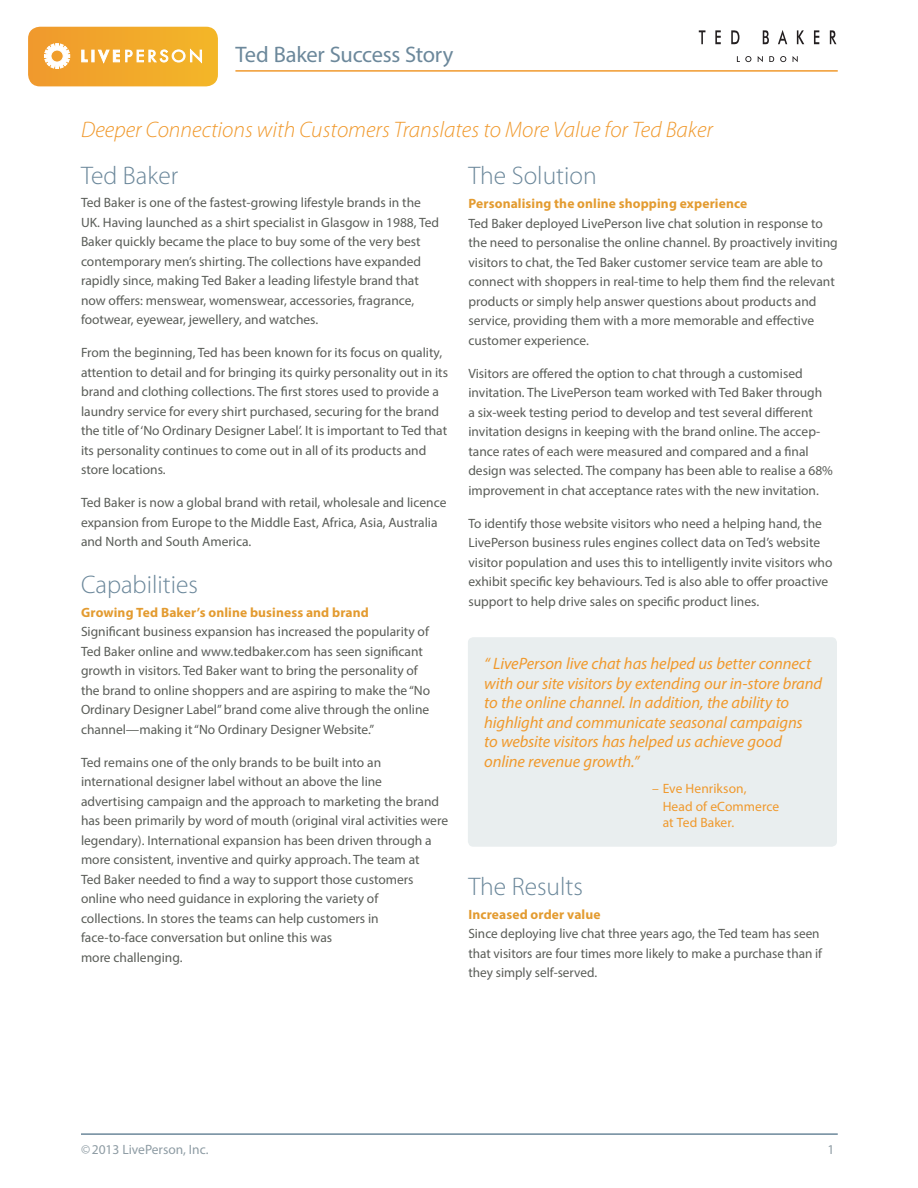
<style>
.page{position:relative;width:918px;height:1188px;background:#fff}
.page>*{position:absolute;margin:0;border:0;box-sizing:border-box;transform-origin:0 0}
.t1{font:300 25.5px "Myriad Pro";color:#6c889b}
.t2{font:italic 300 22.5px "Myriad Pro";color:#f0992d}
.t3{font:22.5px "Myriad Pro";letter-spacing:-.015em;color:#6c889b}
.body_copy{font:italic 16.5px/19.5px "Myriad Pro";letter-spacing:-.005em;color:#f0992d}
.Body{font:13.5px/19.5px "Myriad Pro";color:#5a5d58}
.body_copy-2{font:13.5px/16.5px "Myriad Pro";letter-spacing:.005em;color:#f0992d}
.t4{font:13.5px "Myriad Pro";color:#8e9ca4}
.s1{font-weight:700;color:#e39b30}
</style>
<div class="page">
<hr style="left:235px;top:70px;width:603px;height:2px;background:#f0992d">
<hr style="left:81px;top:1133px;width:757px;height:2px;background:#6c889b">
<div style="left:28px;top:27px;width:190px;height:59px;background:linear-gradient(to right,#f0992e,#f3b628);border-radius:12px"></div>
<svg style="left:44px;top:44px;width:158px;height:25px"></svg>
<svg style="left:737px;top:56px;width:14px;height:6px"></svg>
<svg style="left:758px;top:56px;width:5px;height:6px"></svg>
<svg style="left:769px;top:56px;width:5px;height:6px"></svg>
<svg style="left:780px;top:56px;width:6px;height:6px"></svg>
<svg style="left:793px;top:56px;width:5px;height:6px"></svg>
<svg style="left:699px;top:30px;width:6px;height:14px"></svg>
<svg style="left:715px;top:30px;width:6px;height:14px"></svg>
<svg style="left:731px;top:30px;width:8px;height:14px"></svg>
<svg style="left:763px;top:30px;width:6px;height:14px"></svg>
<svg style="left:778px;top:30px;width:9px;height:14px"></svg>
<svg style="left:797px;top:30px;width:7px;height:14px"></svg>
<svg style="left:814px;top:30px;width:5px;height:14px"></svg>
<svg style="left:830px;top:30px;width:6px;height:14px"></svg>
<div style="left:468px;top:637px;width:369px;height:210px;background:#e9eeef;border-radius:5px"></div>
<h2 class="t3" style="left:235px;top:41px;width:220px">Ted Baker Success Story</h2>
<p class="t2" style="left:81px;top:117px;width:633px">Deeper Connections with Customers Translates to More Value for Ted Baker</p>
<p class="t1" style="left:81px;top:162px;width:99px">Ted Baker</p>
<p class="Body" style="left:81px;top:193px;width:360px">Ted Baker is one of the fastest-growing lifestyle brands in the UK. Having launched as a shirt specialist in Glasgow in 1988, Ted Baker quickly became the place to buy some of the very best contemporary men’s shirting. The collections have expanded rapidly since, making Ted Baker a leading lifestyle brand that now offers: menswear, womenswear, accessories, fragrance, footwear, eyewear, jewellery, and watches.</p>
<p class="Body" style="left:81px;top:343px;width:369px">From the beginning, Ted has been known for its focus on quality, attention to detail and for bringing its quirky personality out in its brand and clothing collections. The first stores used to provide a laundry service for every shirt purchased, securing for the brand the title of ‘No Ordinary Designer Label’. It is important to Ted that its personality continues to come out in all of its products and store locations.</p>
<p class="Body" style="left:81px;top:493px;width:367px">Ted Baker is now a global brand with retail, wholesale and licence expansion from Europe to the Middle East, Africa, Asia, Australia and North and South America.</p>
<p class="t1" style="left:81px;top:570px;width:118px">Capabilities</p>
<p class="Body" style="left:81px;top:602px;width:351px"><span class="s1">Growing Ted Baker’s online business and brand </span>Significant business expansion has increased the popularity of Ted Baker online and www.tedbaker.com has seen significant growth in visitors. Ted Baker want to bring the personality of the brand to online shoppers and are aspiring to make the “No Ordinary Designer Label” brand come alive through the online channel—making it “No Ordinary Designer Website.”</p>
<p class="Body" style="left:81px;top:752px;width:369px">Ted remains one of the only brands to be built into an international designer label without an above the line advertising campaign and the approach to marketing the brand has been primarily by word of mouth (original viral activities were legendary). International expansion has been driven through a more consistent, inventive and quirky approach. The team at<br>Ted Baker needed to find a way to support those customers online who need guidance in exploring the variety of<br>collections. In stores the teams can help customers in face-to-face conversation but online this was<br>more challenging.</p>
<p class="t1" style="left:468px;top:162px;width:130px">The Solution</p>
<p class="Body" style="left:468px;top:194px;width:371px"><span class="s1">Personalising the online shopping experience<br></span>Ted Baker deployed LivePerson live chat solution in response to the need to personalise the online channel. By proactively inviting visitors to chat, the Ted Baker customer service team are able to connect with shoppers in real-time to help them find the relevant products or simply help answer questions about products and service, providing them with a more memorable and effective customer experience.</p>
<p class="Body" style="left:468px;top:363px;width:366px">Visitors are offered the option to chat through a customised invitation. The LivePerson team worked with Ted Baker through<br>a six-week testing period to develop and test several different invitation designs in keeping with the brand online. The accep&shy;tance rates of each were measured and compared and a final design was selected. The company has been able to realise a 68% improvement in chat acceptance rates with the new invitation.</p>
<p class="Body" style="left:468px;top:513px;width:366px">To identify those website visitors who need a helping hand, the LivePerson business rules engines collect data on Ted’s website visitor population and uses this to intelligently invite visitors who exhibit specific key behaviours. Ted is also able to offer proactive support to help drive sales on specific product lines.</p>
<p class="body_copy" style="left:484px;top:654px;width:339px">“ LivePerson live chat has helped us better connect with our site visitors by extending our in-store brand to the online channel. In addition, the ability to highlight and communicate seasonal campaigns<br>to website visitors has helped us achieve good online revenue growth.”</p>
<p class="body_copy-2" style="left:652px;top:780px;width:96px">– Eve Henrikson,</p>
<p class="body_copy-2" style="left:663px;top:798px;width:118px">Head of eCommerce at Ted Baker.</p>
<p class="t1" style="left:468px;top:873px;width:116px">The Results</p>
<p class="Body" style="left:468px;top:904px;width:355px"><span class="s1">Increased order value<br></span>Since deploying live chat three years ago, the Ted team has seen that visitors are four times more likely to make a purchase than if they simply self-served.</p>
<p class="t4" style="left:81px;top:1141px;width:129px">©2013 LivePerson, Inc.</p>
<p class="t4" style="left:828px;top:1141px;width:8px">1</p>
</div>
